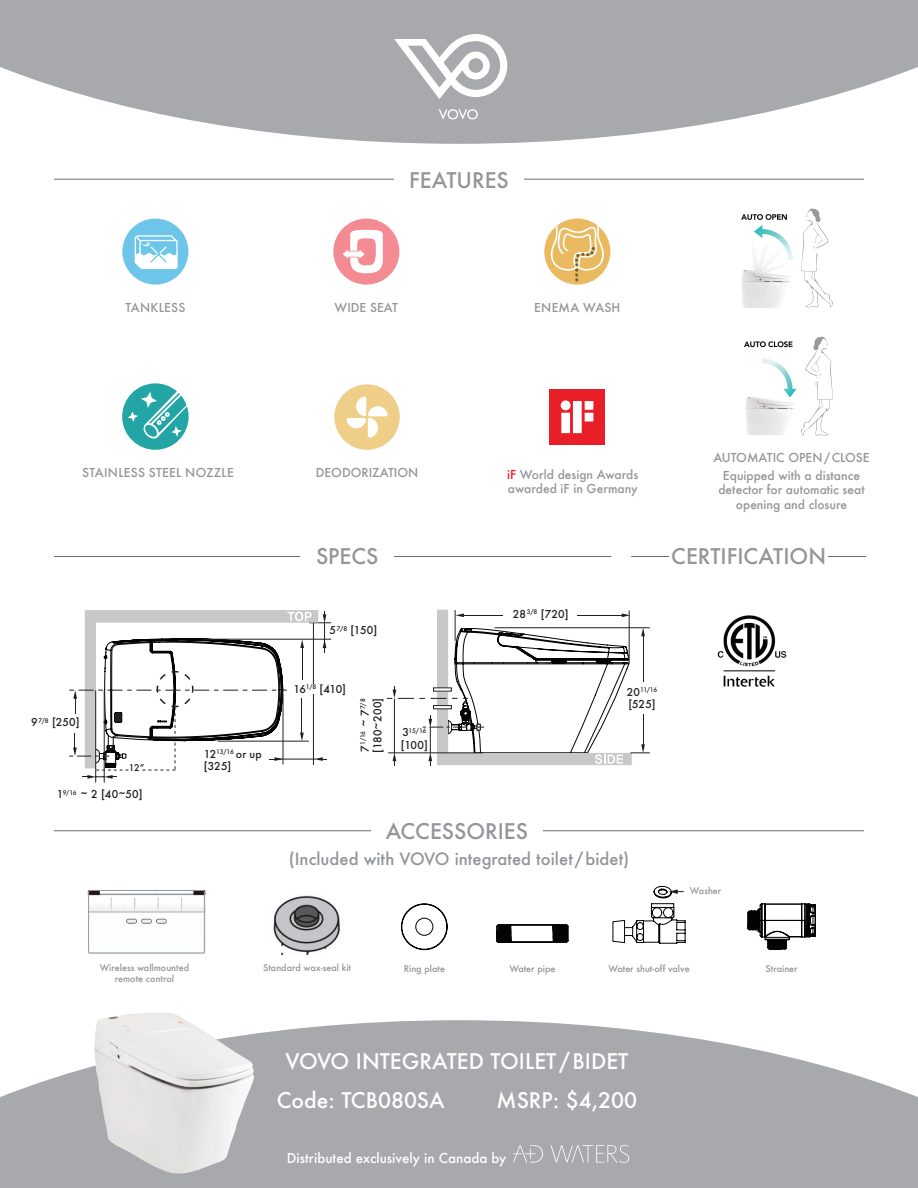
<style>
.page{position:relative;width:918px;height:1188px;background:#fff}
.page>*{position:absolute;margin:0;border:0;box-sizing:border-box;transform-origin:0 0}
.t1{font:500 21px/38.7px "Futura";color:#fff}
.t2{font:500 21px "Futura";color:#939598}
.t3{font:500 16.5px "Futura";color:#939598}
.t4{font:500 13.35px "Futura";color:#fff}
.t5{font:500 12px/14.4px "Futura";color:#939598;text-align:center}
.t6{font:500 12px "Futura";letter-spacing:.02em;color:#939598}
.t7{font:500 12px "Futura";letter-spacing:.025em;color:#939598}
.t8{font:500 10.65px/12.8px "Futura";letter-spacing:.015em;color:#231f20}
.t9{font:500 9px/10.8px "Futura";color:#939598;text-align:center}
.t10{font:500 9px "Futura";color:#231f20}
.t11{font:500 6.15px "Futura";letter-spacing:-.045em;color:#231f20}
.s1{font-size:10.65px}
.s2{color:#e81f27}
</style>
<div class="page">
<hr style="left:54px;top:179px;width:810px;height:1px;background:#6c6d70">
<hr style="left:54px;top:830px;width:810px;height:1px;background:#6c6d70">
<hr style="left:54px;top:556px;width:557px;height:1px;background:#6c6d70">
<hr style="left:631px;top:556px;width:235px;height:1px;background:#6c6d70">
<svg style="left:0;top:0;width:918px;height:144px;fill:#a8a9ad"></svg>
<svg style="left:394px;top:34px;width:113px;height:65px"></svg>
<svg style="left:439px;top:109px;width:39px;height:10px"></svg>
<div style="left:394px;top:171px;width:130px;height:17px;background:#fff"></div>
<div style="left:301px;top:547px;width:93px;height:17px;background:#fff"></div>
<div style="left:669px;top:547px;width:159px;height:42px;background:#fff"></div>
<div style="left:122px;top:219px;width:66px;height:66px;background:#6dc6ea;border-radius:50%"></div>
<svg style="left:135px;top:235px;width:43px;height:34px"></svg>
<div style="left:333px;top:219px;width:66px;height:66px;background:#f48a92;border-radius:50%"></div>
<svg style="left:342px;top:230px;width:41px;height:43px"></svg>
<div style="left:544px;top:219px;width:66px;height:66px;background:#eaba61;border-radius:50%"></div>
<svg style="left:551px;top:221px;width:53px;height:60px"></svg>
<svg style="left:122px;top:383px;width:67px;height:67px"></svg>
<div style="left:334px;top:384px;width:66px;height:66px;background:#efce87;border-radius:50%"></div>
<svg style="left:346px;top:396px;width:42px;height:42px"></svg>
<svg style="left:801px;top:337px;width:32px;height:99px"></svg>
<svg style="left:744px;top:341px;width:49px;height:6px"></svg>
<img style="left:745px;top:397px;width:49px;height:38px">
<img style="left:762px;top:358px;width:35px;height:39px">
<svg style="left:801px;top:209px;width:32px;height:98px"></svg>
<svg style="left:741px;top:214px;width:46px;height:6px"></svg>
<img style="left:741px;top:260px;width:42px;height:48px">
<img style="left:742px;top:270px;width:48px;height:14px">
<img style="left:754px;top:225px;width:39px;height:35px">
<svg style="left:778px;top:240px;width:9px;height:12px"></svg>
<hr style="left:95px;top:690px;width:1px;height:93px;background:#231f20">
<hr style="left:104px;top:690px;width:1px;height:93px;background:#231f20">
<svg style="left:387px;top:610px;width:263px;height:155px"></svg>
<div style="left:433px;top:705px;width:19px;height:4px;border:1px solid #231f20"></div>
<img style="left:87px;top:890px;width:119px;height:64px">
<div style="left:88px;top:890px;width:117px;height:63px;border:1px solid #97989e;border-radius:2px"></div>
<svg style="left:401px;top:903px;width:47px;height:47px"></svg>
<svg style="left:496px;top:924px;width:73px;height:19px"></svg>
<svg style="left:613px;top:886px;width:73px;height:58px"></svg>
<svg style="left:747px;top:903px;width:69px;height:47px"></svg>
<svg style="left:0;top:1020px;width:918px;height:168px;background:#b4b4b8"></svg>
<div style="left:371px;top:822px;width:172px;height:17px;background:#fff"></div>
<img style="left:94px;top:1013px;width:160px;height:162px">
<img style="left:717px;top:615px;width:70px;height:72px">
<div style="left:550px;top:389px;width:55px;height:56px;background:#e81f27"></div>
<svg style="left:561px;top:400px;width:32px;height:33px"></svg>
<svg style="left:513px;top:1145px;width:30px;height:18px"></svg>
<svg style="left:551px;top:1145px;width:78px;height:18px"></svg>
<svg style="left:69px;top:610px;width:262px;height:169px"></svg>
<img style="left:273px;top:895px;width:67px;height:60px">
<p class="t6" style="left:125px;top:300px;width:61px">TANKLESS</p>
<h1 class="t2" style="left:409px;top:166px;width:101px">FEATURES</h1>
<p class="t5" style="left:335px;top:300px;width:65px">WIDE SEAT</p>
<p class="t7" style="left:534px;top:300px;width:88px">ENEMA WASH</p>
<p class="t6" style="left:82px;top:464px;width:153px">STAINLESS STEEL NOZZLE</p>
<p class="t8" style="left:31px;top:716px;width:50px">9<sup>7/8</sup> [250]</p>
<p class="t10" style="left:129px;top:762px;width:17px">12”</p>
<p class="t11" style="left:57px;top:788px;width:21px"><span class="s1">1</span>9/16</p>
<p class="t8" style="left:80px;top:788px;width:64px">~ 2 [40~50]</p>
<p class="t8" style="left:204px;top:747px;width:60px">12<sup>13/16</sup> or up [325]</p>
<p class="t5" style="left:316px;top:465px;width:104px">DEODORIZATION</p>
<p class="t5" style="left:507px;top:467px;width:133px;text-align:left"><span class="s2">iF</span> World design Awards awarded iF in Germany</p>
<p class="t5" style="left:713px;top:449px;width:158px;line-height:17.7px">AUTOMATIC OPEN / CLOSE<br>Equipped with a distance</p>
<p class="t5" style="left:718px;top:482px;width:148px">detector for automatic seat opening and closure</p>
<h1 class="t2" style="left:316px;top:542px;width:64px">SPECS</h1>
<h1 class="t2" style="left:671px;top:542px;width:156px">CERTIFICATION</h1>
<p class="t8" style="left:330px;top:624px;width:49px">5<sup>7/8</sup> [150]</p>
<p class="t8" style="left:293px;top:682px;width:54px">16<sup>1/8</sup> [410]</p>
<p class="t11" style="left:359px;top:727px;width:30px;rotate:-90deg"><span class="s1">~ 7</span>7/8</p>
<p class="t8" style="left:371px;top:753px;width:56px;rotate:-90deg">[180~200]</p>
<p class="t11" style="left:359px;top:752px;width:23px;rotate:-90deg"><span class="s1">7</span> 1/16</p>
<p class="t11" style="left:403px;top:726px;width:25px"><span class="s1">3</span>15/16</p>
<p class="t8" style="left:401px;top:739px;width:29px">[100]</p>
<p class="t8" style="left:513px;top:607px;width:57px">28<sup>3/8</sup> [720]</p>
<h1 class="t2" style="left:386px;top:817px;width:144px">ACCESSORIES</h1>
<p class="t11" style="left:627px;top:686px;width:32px"><span class="s1">20</span>11/16</p>
<p class="t8" style="left:628px;top:698px;width:29px">[525]</p>
<h2 class="t3" style="left:289px;top:847px;width:342px">(Included with VOVO integrated toilet / bidet)</h2>
<p class="t9" style="left:690px;top:885px;width:33px">Washer</p>
<p class="t9" style="left:100px;top:962px;width:91px">Wireless wallmounted remote control</p>
<p class="t9" style="left:404px;top:963px;width:43px">Ring plate</p>
<p class="t9" style="left:509px;top:963px;width:48px">Water pipe</p>
<p class="t9" style="left:608px;top:963px;width:83px">Water shut-off valve</p>
<p class="t9" style="left:766px;top:963px;width:34px">Strainer</p>
<p class="t9" style="left:263px;top:962px;width:89px">Standard wax-seal kit</p>
<h1 class="t1" style="left:277px;top:1042px;width:353px;text-indent:9px">VOVO INTEGRATED TOILET / BIDET<br>Code: TCB080SA</h1>
<h1 class="t1" style="left:497px;top:1081px;width:142px">MSRP: $4,200</h1>
<p class="t4" style="left:287px;top:1149px;width:221px">Distributed exclusively in Canada by</p>
</div>
